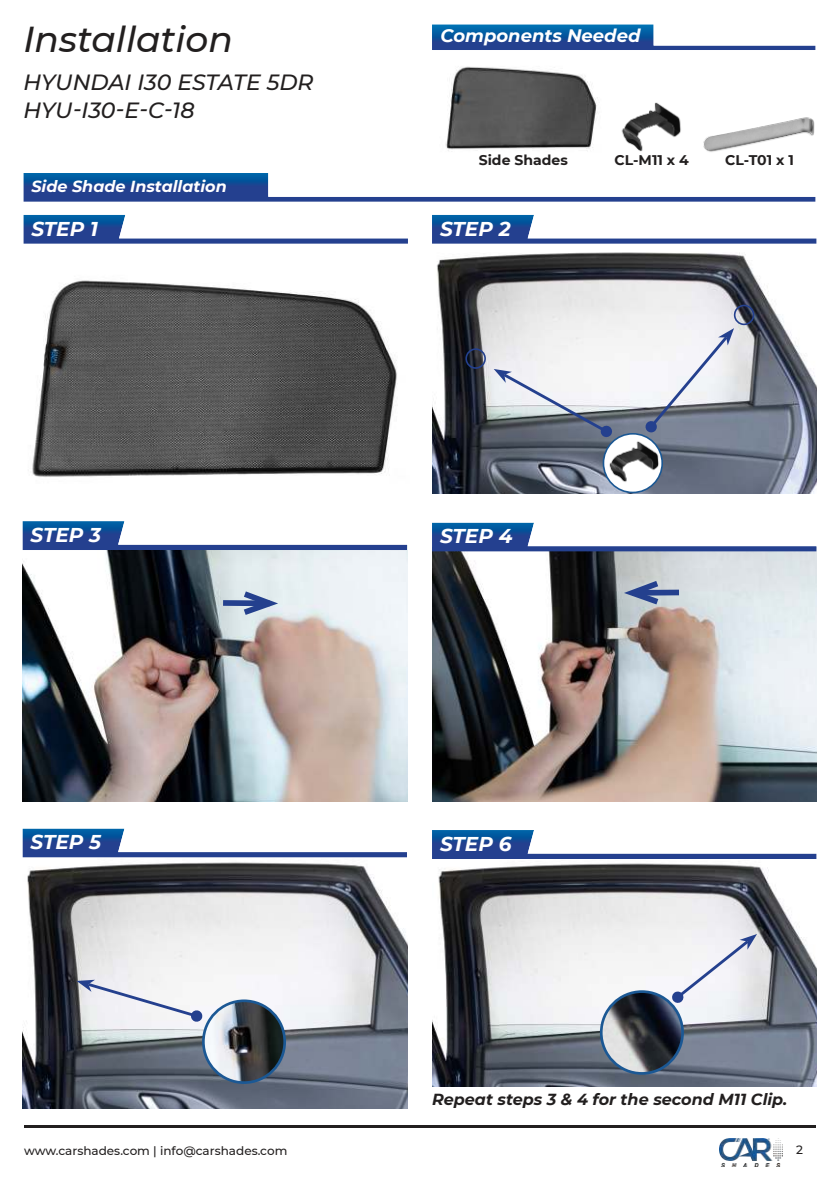
<style>
.page{position:relative;width:840px;height:1191px;background:#fff}
.page>*{position:absolute;margin:0;border:0;box-sizing:border-box;transform-origin:0 0}
.t1{font:italic 500 36px "Montserrat";color:#221f1f}
.t2{font:italic 500 22px/28px "Montserrat";color:#221f1f}
.t3{font:italic 700 20px "Montserrat";color:#fff}
.t4{font:italic 700 18px "Montserrat";color:#fff}
.t5{font:italic 700 16px "Montserrat";color:#221f1f}
.t6{font:italic 700 16px "Montserrat";color:#fff}
.t7{font:700 14px "Montserrat";color:#221f1f}
.t8{font:500 12px "Montserrat";color:#221f1f}
</style>
<div class="page">
<img style="left:32px;top:280px;width:365px;height:197px">
<img style="left:432px;top:252px;width:384px;height:241px">
<img style="left:22px;top:550px;width:385px;height:251px">
<img style="left:22px;top:857px;width:385px;height:251px">
<img style="left:23px;top:173px;width:792px;height:29px">
<hr style="left:24px;top:1126px;width:791px;height:2px;background:#221f1f">
<img style="left:719px;top:1138px;width:63px;height:28px">
<img style="left:432px;top:24px;width:383px;height:26px">
<img style="left:432px;top:215px;width:384px;height:29px">
<img style="left:22px;top:521px;width:385px;height:29px">
<img style="left:22px;top:828px;width:385px;height:29px">
<img style="left:23px;top:215px;width:385px;height:29px">
<img style="left:432px;top:551px;width:384px;height:250px">
<img style="left:432px;top:863px;width:384px;height:223px">
<img style="left:432px;top:522px;width:384px;height:29px">
<img style="left:432px;top:830px;width:384px;height:29px">
<div style="left:632px;top:589px;width:46px;height:7px;background:#24408e"></div>
<svg style="left:615px;top:576px;width:49px;height:33px;background:#96a2b7"></svg>
<img style="left:445px;top:66px;width:153px;height:85px">
<img style="left:621px;top:102px;width:60px;height:50px">
<img style="left:703px;top:117px;width:112px;height:35px">
<img style="left:603px;top:434px;width:58px;height:58px;border-radius:29px">
<div style="left:602px;top:433px;width:60px;height:60px;border:2px solid #1b5894;border-radius:50%"></div>
<div style="left:223px;top:600px;width:47px;height:6px;background:#24408e"></div>
<svg style="left:237px;top:587px;width:49px;height:32px;background:#aebcd2"></svg>
<img style="left:203px;top:1000px;width:81px;height:82px;border-radius:41px">
<div style="left:202px;top:999px;width:84px;height:85px;border:3px solid #1b5894;border-radius:50%"></div>
<svg style="left:77px;top:979px;width:126px;height:43px"></svg>
<svg style="left:493px;top:369px;width:119px;height:69px"></svg>
<div style="left:465px;top:348px;width:20px;height:21px;border:2px solid #24408e;border-radius:50%"></div>
<div style="left:733px;top:305px;width:21px;height:20px;border:2px solid #24408e;border-radius:50%"></div>
<svg style="left:644px;top:328px;width:89px;height:105px"></svg>
<img style="left:601px;top:991px;width:81px;height:82px;border-radius:41px">
<div style="left:599px;top:990px;width:84px;height:84px;border:3px solid #1b5894;border-radius:50%"></div>
<svg style="left:671px;top:934px;width:85px;height:69px"></svg>
<h1 class="t1" style="left:23px;top:19px;width:211px">Installation</h1>
<h2 class="t2" style="left:23px;top:68px;width:291px">HYUNDAI I30 ESTATE 5DR<br>HYU-I30-E-C-18</h2>
<h3 class="t6" style="left:31px;top:179px;width:197px">Side Shade Installation</h3>
<h3 class="t3" style="left:31px;top:220px;width:68px">STEP 1</h3>
<h3 class="t3" style="left:30px;top:526px;width:72px">STEP 3</h3>
<h3 class="t3" style="left:30px;top:833px;width:72px">STEP 5</h3>
<h3 class="t4" style="left:440px;top:28px;width:201px">Components Needed</h3>
<p class="t7" style="left:478px;top:152px;width:90px">Side Shades</p>
<p class="t7" style="left:614px;top:152px;width:76px">CL-M11 x 4</p>
<h3 class="t3" style="left:440px;top:220px;width:72px">STEP 2</h3>
<p class="t7" style="left:724px;top:152px;width:70px">CL-T01 x 1</p>
<h3 class="t3" style="left:440px;top:528px;width:74px">STEP 4</h3>
<h3 class="t3" style="left:440px;top:835px;width:73px">STEP 6</h3>
<h3 class="t5" style="left:432px;top:1092px;width:357px">Repeat steps 3 &amp; 4 for the second M11 Clip.</h3>
<p class="t8" style="left:24px;top:1145px;width:265px">www.carshades.com | info@carshades.com</p>
<p class="t8" style="left:795px;top:1145px;width:8px">2</p>
</div>
